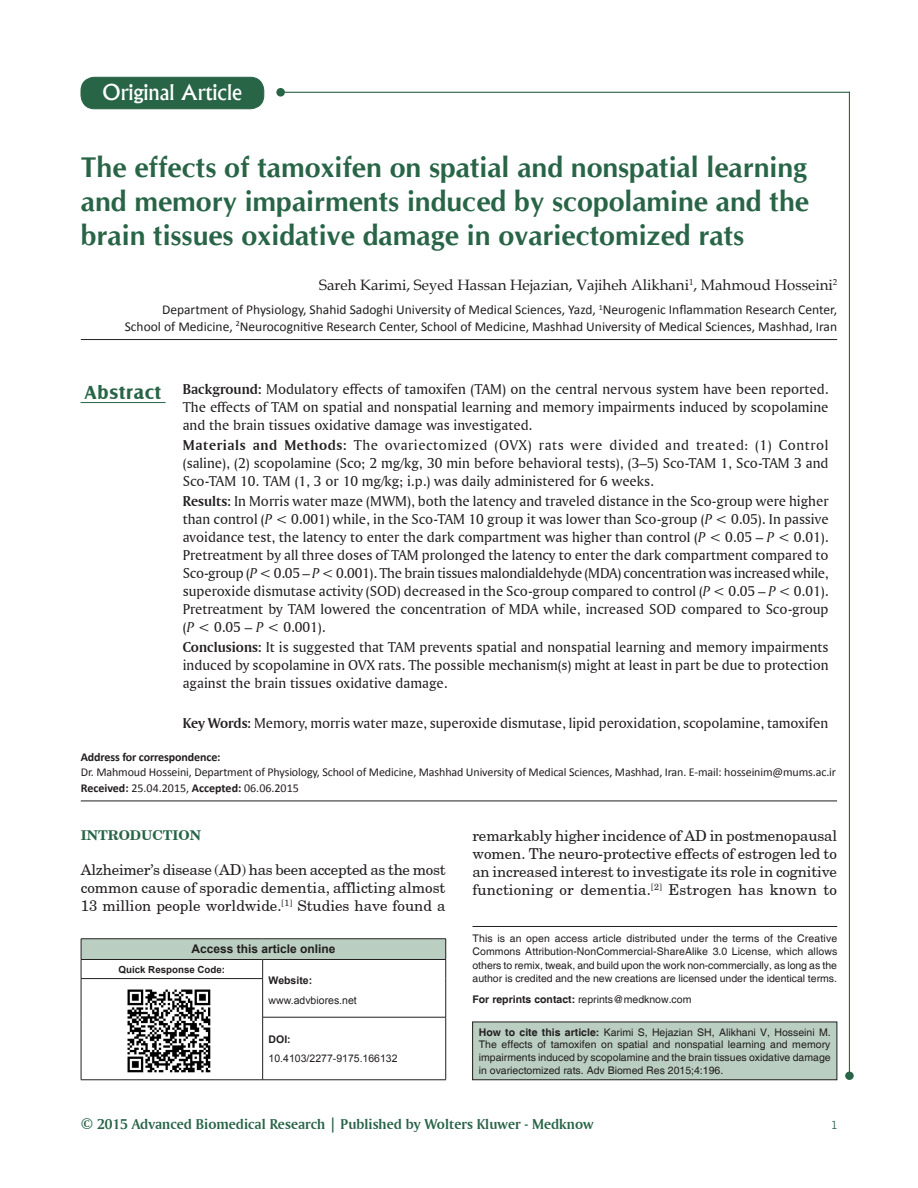
<style>
.page{position:relative;width:918px;height:1188px;background:#fff}
.page>*{position:absolute;margin:0;border:0;box-sizing:border-box;transform-origin:0 0}
.AT{font:700 28.5px/34.2px "CG Omega";color:#286446;text-align:justify}
.AH{font:500 21px "Albertus";color:#fff}
.ABSH{font:700 19.5px "Castle T";letter-spacing:.04em;color:#286446}
.ABS{font:15px/18px "Amerigo BT Roman A";color:#231f20;text-align:justify}
.TX{font:15px/18px "New Century Schoolbook";color:#231f20;text-align:justify}
.KWD{font:15px "Amerigo BT Roman A";letter-spacing:-.005em;color:#231f20}
.AU{font:15px "Book Antiqua";color:#231f20}
.RF{font:15px "Amerigo BT Bold A";color:#286446}
.AFF{font:13.5px/16.2px "Calibri";color:#231f20;text-align:right}
.t1{font:700 13.5px "Century Schoolbook BT";color:#286446}
.ADD{font:12px/15.8px "Calibri";letter-spacing:-.01em;color:#231f20}
.HIS{font:12px "Calibri";color:#231f20}
.ATAO{font:700 12px "Arial";color:#231f20}
.RF-2{font:12px "Bell Centennial BT Address";color:#286446}
.OS{font:10.5px/13.5px "Helvetica";color:#231f20;text-align:justify}
.SRC{font:10.5px/12.6px "Helvetica";color:#231f20;text-align:justify}
.DOI{font:10.5px "Arial";color:#231f20}
.WEB{font:10.5px "Arial";color:#231f20}
.WEB-2{font:700 10.5px "Arial";color:#231f20}
.DOI-2{font:700 10.5px "Arial";color:#231f20}
.QRC{font:700 9.75px "Arial";color:#231f20}
.s1{font-family:"Amerigo BT Bold A"}
.s2{font-family:"Amerigo BT Italic A"}
.s3{font-weight:700}
</style>
<div class="page">
<div style="left:81px;top:77px;width:183px;height:32px;background:#286446;border-radius:14px"></div>
<div style="left:81px;top:77px;width:183px;height:32px;border:1px solid #286446;border-radius:14px"></div>
<hr style="left:281px;top:92px;width:569px;height:1px;background:#286446">
<div style="left:276px;top:88px;width:9px;height:9px;background:#286446;border-radius:50%"></div>
<hr style="left:849px;top:92px;width:1px;height:983px;background:#286446">
<div style="left:845px;top:1072px;width:9px;height:8px;background:#286446;border-radius:50%"></div>
<hr style="left:81px;top:339px;width:756px;height:1px;background:#231f20">
<hr style="left:81px;top:801px;width:756px;height:1px;background:#231f20">
<hr style="left:81px;top:402px;width:85px;height:1px;background:#286446">
<div style="left:81px;top:939px;width:365px;height:20px;background:#bacec1"></div>
<hr style="left:81px;top:1080px;width:182px;height:1px;background:#231f20">
<hr style="left:81px;top:938px;width:182px;height:1px;background:#231f20">
<hr style="left:263px;top:938px;width:183px;height:1px;background:#231f20">
<hr style="left:81px;top:959px;width:182px;height:1px;background:#231f20">
<svg style="left:81px;top:939px;width:1px;height:39px"></svg>
<hr style="left:263px;top:959px;width:183px;height:1px;background:#231f20">
<svg style="left:445px;top:939px;width:1px;height:40px"></svg>
<hr style="left:445px;top:979px;width:1px;height:38px;background:#231f20">
<hr style="left:81px;top:978px;width:182px;height:1px;background:#231f20">
<hr style="left:81px;top:979px;width:1px;height:38px;background:#231f20">
<hr style="left:81px;top:1017px;width:1px;height:63px;background:#231f20">
<hr style="left:445px;top:1017px;width:1px;height:63px;background:#231f20">
<hr style="left:263px;top:1080px;width:183px;height:1px;background:#231f20">
<svg style="left:262px;top:960px;width:1px;height:18px"></svg>
<hr style="left:262px;top:979px;width:1px;height:38px;background:#231f20">
<hr style="left:262px;top:1017px;width:1px;height:63px;background:#231f20">
<hr style="left:262px;top:1017px;width:184px;height:1px;background:#231f20">
<img style="left:127px;top:989px;width:84px;height:84px">
<div style="left:473px;top:1022px;width:364px;height:58px;background:#bacec1"></div>
<div style="left:472px;top:1022px;width:365px;height:58px;border:1px solid #231f20"></div>
<hr style="left:472px;top:926px;width:365px;height:1px;background:#231f20">
<p class="AH" style="left:103px;top:80px;width:141px">Original Article</p>
<p class="AT" style="left:81px;top:150px;width:730px">The effects of tamoxifen on spatial and nonspatial learning and memory impairments induced by scopolamine and the brain tissues oxidative damage in ovariectomized rats</p>
<p class="AU" style="left:319px;top:274px;width:519px">Sareh Karimi, Seyed Hassan Hejazian, Vajiheh Alikhani<sup>1</sup>, Mahmoud Hosseini<sup>2</sup></p>
<p class="AFF" style="left:125px;top:302px;width:714px">Department of Physiology, Shahid Sadoghi University of Medical Sciences, Yazd, <sup>1</sup>Neurogenic Inflammation Research Center,<br>School of Medicine, <sup>2</sup>Neurocognitive Research Center, School of Medicine, Mashhad University of Medical Sciences, Mashhad, Iran</p>
<p class="ABS" style="left:183px;top:380px;width:647px"><span class="s1">Background:</span> Modulatory effects of tamoxifen (TAM) on the central nervous system have been reported.<br>The effects of TAM on spatial and nonspatial learning and memory impairments induced by scopolamine and the brain tissues oxidative damage was investigated.</p>
<p class="ABS" style="left:183px;top:436px;width:647px"><span class="s1">Materials and Methods:</span> The ovariectomized (OVX) rats were divided and treated: (1) Control (saline), (2) scopolamine (Sco; 2 mg/kg, 30 min before behavioral tests), (3–5) Sco‑TAM 1, Sco‑TAM 3 and Sco‑TAM 10. TAM (1, 3 or 10 mg/kg; i.p.) was daily administered for 6 weeks.</p>
<p class="ABS" style="left:183px;top:492px;width:648px"><span class="s1">Results:</span> In Morris water maze (MWM), both the latency and traveled distance in the Sco‑group were higher than control (<span class="s2">P</span> &lt; 0.001) while, in the Sco‑TAM 10 group it was lower than Sco‑group (<span class="s2">P</span> &lt; 0.05). In passive avoidance test, the latency to enter the dark compartment was higher than control (<span class="s2">P</span> &lt; 0.05 – <span class="s2">P</span> &lt; 0.01).<br>Pretreatment by all three doses of TAM prolonged the latency to enter the dark compartment compared to Sco‑group (<span class="s2">P</span> &lt; 0.05 – <span class="s2">P</span> &lt; 0.001). The brain tissues malondialdehyde (MDA) concentration was increased while, superoxide dismutase activity (SOD) decreased in the Sco‑group compared to control (<span class="s2">P</span> &lt; 0.05 – <span class="s2">P</span> &lt; 0.01).<br>Pretreatment by TAM lowered the concentration of MDA while, increased SOD compared to Sco‑group (<span class="s2">P</span> &lt; 0.05 – <span class="s2">P</span> &lt; 0.001).</p>
<p class="ABS" style="left:183px;top:638px;width:647px"><span class="s1">Conclusions:</span> It is suggested that TAM prevents spatial and nonspatial learning and memory impairments induced by scopolamine in OVX rats. The possible mechanism(s) might at least in part be due to protection against the brain tissues oxidative damage.</p>
<p class="KWD" style="left:183px;top:713px;width:647px"><span class="s1">Key Words:</span> Memory, morris water maze, superoxide dismutase, lipid peroxidation, scopolamine, tamoxifen</p>
<p class="ADD" style="left:81px;top:749px;width:757px"><span class="s3">Address for correspondence:<br></span>Dr. Mahmoud Hosseini, Department of Physiology, School of Medicine, Mashhad University of Medical Sciences, Mashhad, Iran. E‑mail: hosseinim@mums.ac.ir</p>
<p class="HIS" style="left:81px;top:780px;width:220px"><span class="s3">Received:</span> 25.04.2015, <span class="s3">Accepted:</span> 06.06.2015</p>
<p class="ABSH" style="left:85px;top:381px;width:78px">Abstract</p>
<h1 class="t1" style="left:81px;top:827px;width:122px">INTRODUCTION</h1>
<p class="TX" style="left:81px;top:861px;width:366px">Alzheimer’s disease (AD) has been accepted as the most common cause of sporadic dementia, afflicting almost 13 million people worldwide.<sup>[1]</sup> Studies have found a</p>
<p class="ATAO" style="left:191px;top:941px;width:146px">Access this article online</p>
<p class="QRC" style="left:118px;top:963px;width:108px">Quick Response Code:</p>
<p class="WEB-2" style="left:269px;top:974px;width:45px">Website:</p>
<p class="WEB" style="left:269px;top:993px;width:90px">www.advbiores.net</p>
<p class="DOI-2" style="left:269px;top:1032px;width:24px">DOI:</p>
<p class="DOI" style="left:269px;top:1052px;width:131px">10.4103/2277-9175.166132</p>
<p class="TX" style="left:472px;top:826px;width:366px">remarkably higher incidence of AD in postmenopausal women. The neuro‑protective effects of estrogen led to an increased interest to investigate its role in cognitive functioning or dementia.<sup>[2]</sup> Estrogen has known to</p>
<p class="OS" style="left:472px;top:932px;width:366px">This is an open access article distributed under the terms of the Creative Commons Attribution-NonCommercial-ShareAlike 3.0 License, which allows others to remix, tweak, and build upon the work non-commercially, as long as the author is credited and the new creations are licensed under the identical terms.</p>
<p class="OS" style="left:472px;top:992px;width:220px"><span class="s3">For reprints contact:</span> reprints@medknow.com</p>
<p class="SRC" style="left:479px;top:1026px;width:353px"><span class="s3">How to cite this article:</span> Karimi S, Hejazian SH, Alikhani V, Hosseini M.<br>The effects of tamoxifen on spatial and nonspatial learning and memory impairments induced by scopolamine and the brain tissues oxidative damage in ovariectomized rats. Adv Biomed Res 2015;4:196.</p>
<p class="RF" style="left:81px;top:1115px;width:514px">© 2015 Advanced Biomedical Research | Published by Wolters Kluwer - Medknow</p>
<p class="RF-2" style="left:832px;top:1118px;width:7px">1</p>
</div>
